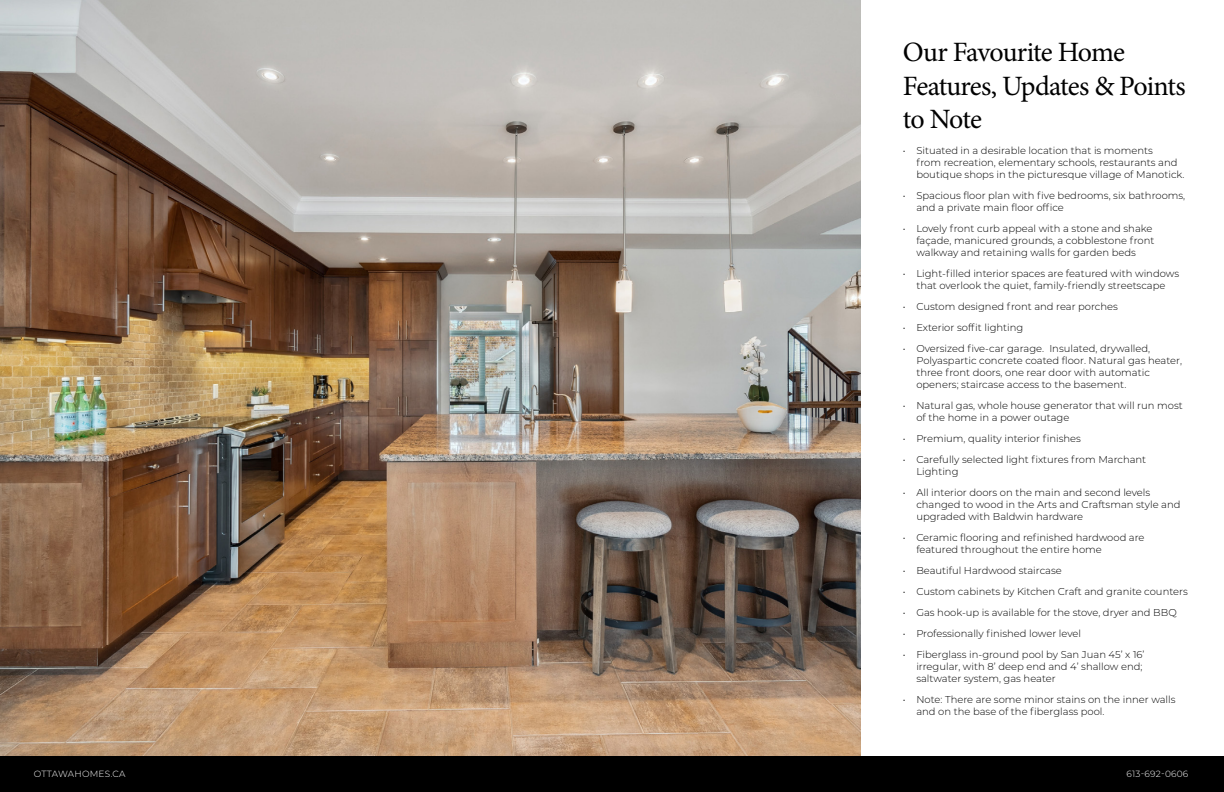
<style>
.page{position:relative;width:1224px;height:792px;background:#fff}
.page>*{position:absolute;margin:0;border:0;box-sizing:border-box;transform-origin:0 0}
.t1{font:28px/33.6px "Minion Pro";letter-spacing:-.035em;color:#000}
.t2{font:300 10px/12px "Montserrat";color:#000}
.t3{font:300 9px "Montserrat";letter-spacing:.025em;color:#fff}
</style>
<div class="page">
<img style="left:0;top:0;width:861px;height:756px">
<div style="left:0;top:756px;width:1224px;height:36px;background:#000"></div>
<h1 class="t1" style="left:903px;top:35px;width:284px">Our Favourite Home<br>Features, Updates &amp; Points to Note</h1>
<p class="t2" style="left:916px;top:144px;width:270px;text-indent:-14px">• Situated in a desirable location that is moments<br>from recreation, elementary schools, restaurants and boutique shops in the picturesque village of Manotick.</p>
<p class="t2" style="left:916px;top:189px;width:270px;text-indent:-14px">• Spacious floor plan with five bedrooms, six bathrooms, and a private main floor office</p>
<p class="t2" style="left:916px;top:222px;width:240px;text-indent:-14px">• Lovely front curb appeal with a stone and shake façade, manicured grounds, a cobblestone front walkway and retaining walls for garden beds</p>
<p class="t2" style="left:903px;top:267px;width:278px;text-align:center">• Light-filled interior spaces are featured with windows that overlook the quiet, family-friendly streetscape</p>
<p class="t2" style="left:903px;top:300px;width:217px">• Custom designed front and rear porches</p>
<p class="t2" style="left:903px;top:321px;width:122px">• Exterior soffit lighting</p>
<p class="t2" style="left:916px;top:342px;width:267px;text-indent:-14px">• Oversized five-car garage. Insulated, drywalled, Polyaspartic concrete coated floor. Natural gas heater, three front doors, one rear door with automatic openers; staircase access to the basement.</p>
<p class="t2" style="left:916px;top:399px;width:268px;text-indent:-14px">• Natural gas, whole house generator that will run most of the home in a power outage</p>
<p class="t2" style="left:903px;top:432px;width:180px">• Premium, quality interior finishes</p>
<p class="t2" style="left:916px;top:453px;width:231px;text-indent:-14px">• Carefully selected light fixtures from Marchant<br>Lighting</p>
<p class="t2" style="left:916px;top:486px;width:266px;text-indent:-14px">• All interior doors on the main and second levels changed to wood in the Arts and Craftsman style and upgraded with Baldwin hardware</p>
<p class="t2" style="left:916px;top:531px;width:230px;text-indent:-14px">• Ceramic flooring and refinished hardwood are featured throughout the entire home</p>
<p class="t2" style="left:903px;top:564px;width:160px">• Beautiful Hardwood staircase</p>
<p class="t2" style="left:903px;top:585px;width:286px">• Custom cabinets by Kitchen Craft and granite counters</p>
<p class="t2" style="left:903px;top:606px;width:275px">• Gas hook-up is available for the stove, dryer and BBQ</p>
<p class="t2" style="left:903px;top:627px;width:180px">• Professionally finished lower level</p>
<p class="t2" style="left:916px;top:648px;width:230px;text-indent:-14px">• Fiberglass in-ground pool by San Juan 45’ x 16’ irregular, with 8’ deep end and 4’ shallow end; saltwater system, gas heater</p>
<p class="t2" style="left:916px;top:693px;width:261px;text-indent:-14px">• Note: There are some minor stains on the inner walls and on the base of the fiberglass pool.</p>
<p class="t3" style="left:34px;top:768px;width:93px">OTTAWAHOMES.CA</p>
<p class="t3" style="left:1126px;top:768px;width:63px">613-692-0606</p>
</div>
